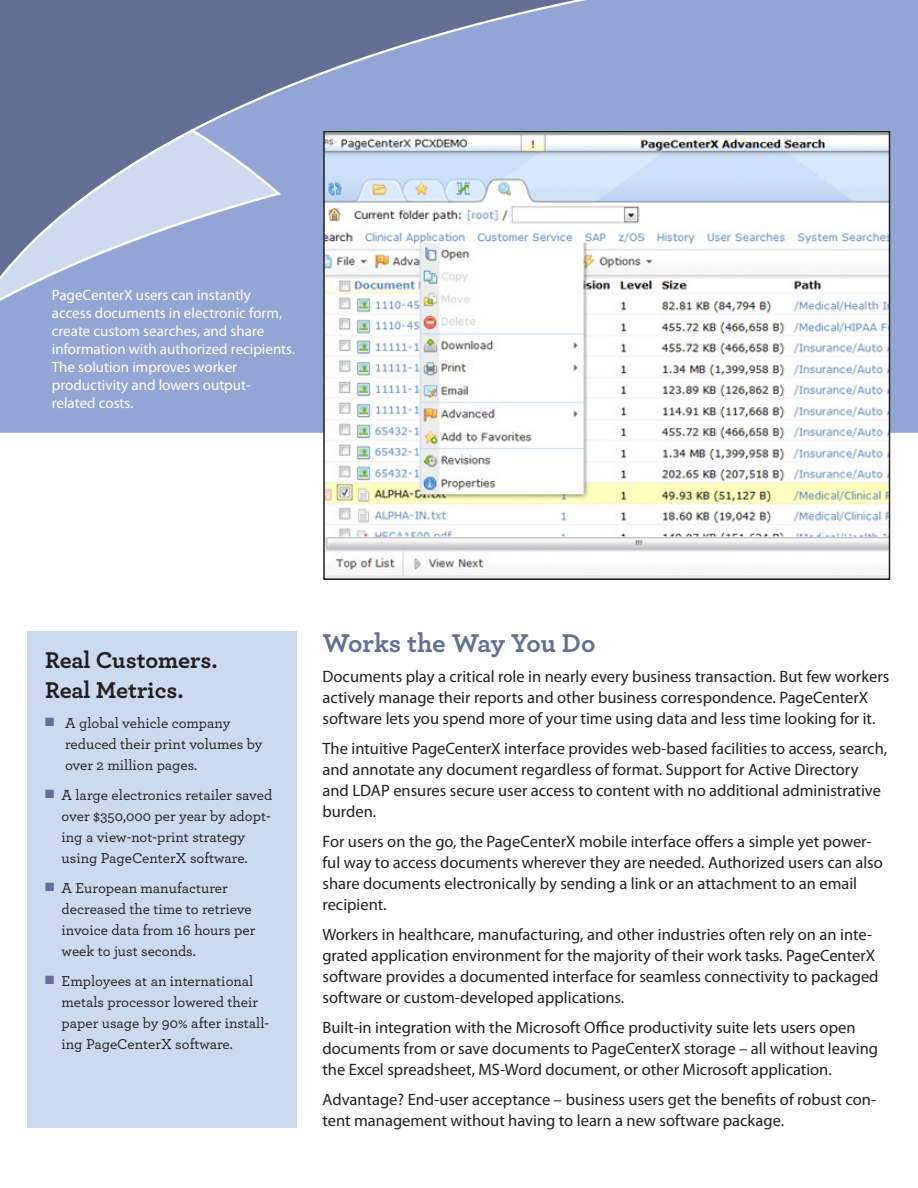
<style>
.page{position:relative;width:918px;height:1188px;background:#fff}
.page>*{position:absolute;margin:0;border:0;box-sizing:border-box;transform-origin:0 0}
.SUBHEAD{font:700 27px "Archer";letter-spacing:-.005em;color:#646f95}
.BODY{font:700 24px "Archer";letter-spacing:-.005em;color:#231f20}
.BODY-2{font:16.5px/21px "Myriad Pro";color:#231f20}
.BODY-3{font:500 15px/21px "Archer";color:#231f20}
.t1{font:15px/18px "Myriad Pro";color:#fff}
.s1{color:#646f95}
</style>
<div class="page">
<svg style="left:0;top:0;width:918px;height:433px;background:#8697c3"></svg>
<svg style="left:0;top:129px;width:281px;height:185px;background:#9baace"></svg>
<img style="left:326px;top:134px;width:561px;height:443px">
<div style="left:323px;top:131px;width:567px;height:449px;border:2px solid #231f20"></div>
<div style="left:27px;top:631px;width:270px;height:497px;background:#ccdaef"></div>
<p class="t1" style="left:52px;top:286px;width:245px">PageCenterX users can instantly<br>access documents in electronic form, create custom searches, and share information with authorized recipients.<br>The solution improves worker productivity and lowers output&shy;related costs.</p>
<p class="BODY" style="left:45px;top:641px;width:174px">Real Customers.</p>
<p class="BODY" style="left:45px;top:671px;width:140px">Real Metrics.</p>
<p class="BODY-3" style="left:65px;top:712px;width:199px;text-indent:-20px"><span class="s1">■</span> A global vehicle company reduced their print volumes by over 2 million pages.</p>
<p class="BODY-3" style="left:62px;top:784px;width:212px;text-indent:-17px"><span class="s1">■</span> A large electronics retailer saved over $350,000 per year by adopt&shy;ing a view-not-print strategy using PageCenterX software.</p>
<p class="BODY-3" style="left:62px;top:877px;width:195px;text-indent:-17px"><span class="s1">■</span> A European manufacturer decreased the time to retrieve invoice data from 16 hours per week to just seconds.</p>
<p class="BODY-3" style="left:62px;top:970px;width:209px;text-indent:-17px"><span class="s1">■</span> Employees at an international metals processor lowered their paper usage by 90% after install&shy;ing PageCenterX software.</p>
<p class="SUBHEAD" style="left:323px;top:622px;width:275px">Works the Way You Do</p>
<p class="BODY-2" style="left:323px;top:667px;width:568px">Documents play a critical role in nearly every business transaction. But few workers actively manage their reports and other business correspondence. PageCenterX software lets you spend more of your time using data and less time looking for it.</p>
<p class="BODY-2" style="left:323px;top:739px;width:566px">The intuitive PageCenterX interface provides web-based facilities to access, search, and annotate any document regardless of format. Support for Active Directory and LDAP ensures secure user access to content with no additional administrative burden.</p>
<p class="BODY-2" style="left:323px;top:832px;width:562px">For users on the go, the PageCenterX mobile interface offers a simple yet power&shy;ful way to access documents wherever they are needed. Authorized users can also share documents electronically by sending a link or an attachment to an email recipient.</p>
<p class="BODY-2" style="left:323px;top:925px;width:558px">Workers in healthcare, manufacturing, and other industries often rely on an inte&shy;grated application environment for the majority of their work tasks. PageCenterX software provides a documented interface for seamless connectivity to packaged software or custom-developed applications.</p>
<p class="BODY-2" style="left:323px;top:1018px;width:557px">Built-in integration with the Microsoft Office productivity suite lets users open documents from or save documents to PageCenterX storage – all without leaving the Excel spreadsheet, MS-Word document, or other Microsoft application.</p>
<p class="BODY-2" style="left:323px;top:1090px;width:555px">Advantage? End-user acceptance – business users get the benefits of robust con&shy;tent management without having to learn a new software package.</p>
</div>
